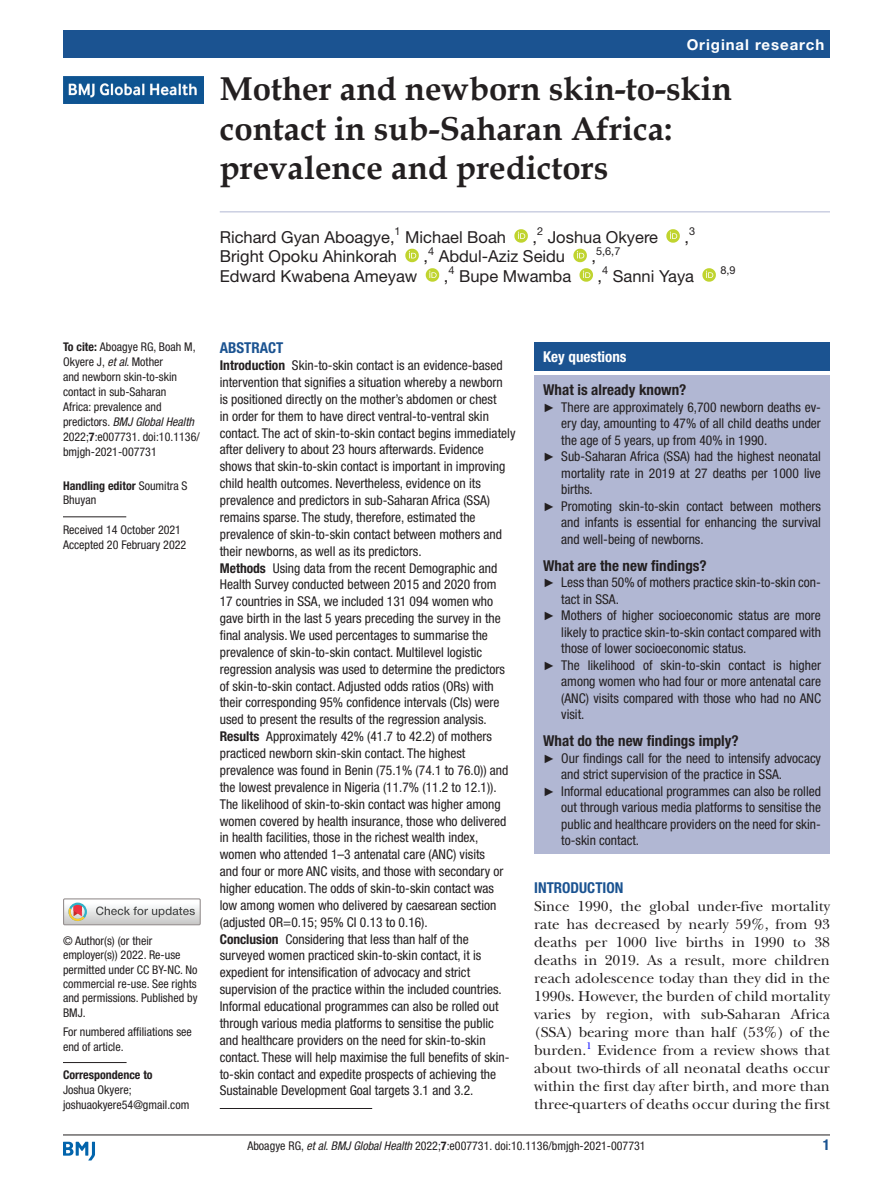
<style>
.page{position:relative;width:893px;height:1191px;background:#fff}
.page>*{position:absolute;margin:0;border:0;box-sizing:border-box;transform-origin:0 0}
.t1{font:700 33px/39px "Book Antiqua";color:#231f20}
.t2{font:16.5px "Helvetica Neue LT Std";color:#231f20}
.t3{font:15px/18px "New Baskerville";color:#231f20;text-align:justify}
.t4{font:700 condensed 15px "Helvetica Neue LT Std";color:#231f20}
.t5{font:700 condensed 15px "Helvetica Neue LT Std";color:#1b5391}
.t6{font:700 15px "Helvetica Neue LT Std";letter-spacing:.065em;color:#fff}
.t7{font:700 condensed 15px "Helvetica Neue LT Std";color:#fff}
.t8{font:condensed 13.5px/16.8px "Helvetica Neue LT Std";color:#231f20}
.t9{font:condensed 12px/15px "Helvetica Neue LT Std";color:#231f20}
.t10{font:700 condensed 12px "Helvetica Neue LT Std";color:#231f20}
.t11{font:10.95px "Helvetica Neue LT Std";color:#231f20}
.s1{font-weight:700}
.s2{font-style:italic}
.s3{font-family:"Arial";font-stretch:normal;font-size:12px}
</style>
<div class="page">
<hr style="left:63px;top:1134px;width:767px;height:1px;background:#231f20">
<svg style="left:63px;top:1141px;width:32px;height:19px"></svg>
<div style="left:63px;top:898px;width:138px;height:27px;border:1px solid #969090"></div>
<svg style="left:64px;top:899px;width:136px;height:25px"></svg>
<hr style="left:220px;top:211px;width:610px;height:1px;background:#b1b7d3">
<svg style="left:514px;top:229px;width:14px;height:14px"></svg>
<svg style="left:666px;top:229px;width:14px;height:14px"></svg>
<svg style="left:405px;top:249px;width:14px;height:13px"></svg>
<svg style="left:573px;top:249px;width:14px;height:13px"></svg>
<svg style="left:426px;top:268px;width:13px;height:14px"></svg>
<svg style="left:579px;top:268px;width:14px;height:14px"></svg>
<svg style="left:702px;top:268px;width:14px;height:14px"></svg>
<div style="left:63px;top:31px;width:767px;height:27px;background:#1b5391"></div>
<hr style="left:63px;top:516px;width:63px;height:1px;background:#231f20">
<hr style="left:63px;top:1062px;width:64px;height:1px;background:#231f20">
<img style="left:63px;top:77px;width:141px;height:27px">
<hr style="left:220px;top:1108px;width:152px;height:1px;background:#231f20">
<div style="left:534px;top:342px;width:296px;height:29px;background:#1b5391"></div>
<div style="left:534px;top:375px;width:296px;height:479px;background:#b1b7d3"></div>
<p class="t6" style="left:687px;top:35px;width:139px">Original research</p>
<h1 class="t1" style="left:220px;top:70px;width:514px">Mother and newborn skin-to-skin contact in sub-Saharan Africa: prevalence and predictors</h1>
<p class="t2" style="left:220px;top:227px;width:176px">Richard Gyan Aboagye,</p>
<p class="t11" style="left:395px;top:225px;width:8px">1</p>
<p class="t2" style="left:405px;top:227px;width:102px">Michael Boah</p>
<p class="t11" style="left:537px;top:225px;width:8px">2</p>
<p class="t2" style="left:548px;top:227px;width:112px">Joshua Okyere</p>
<p class="t2" style="left:684px;top:227px;width:6px">,</p>
<p class="t11" style="left:689px;top:225px;width:8px">3</p>
<p class="t2" style="left:532px;top:227px;width:6px">,</p>
<p class="t11" style="left:428px;top:244px;width:8px">4</p>
<p class="t2" style="left:439px;top:246px;width:128px">Abdul-Aziz Seidu</p>
<p class="t11" style="left:596px;top:244px;width:26px">5,6,7</p>
<p class="t2" style="left:220px;top:246px;width:179px">Bright Opoku Ahinkorah</p>
<p class="t2" style="left:423px;top:246px;width:6px">,</p>
<p class="t2" style="left:591px;top:246px;width:6px">,</p>
<p class="t11" style="left:448px;top:264px;width:8px">4</p>
<p class="t2" style="left:459px;top:266px;width:114px">Bupe Mwamba</p>
<p class="t2" style="left:598px;top:266px;width:6px">,</p>
<p class="t11" style="left:602px;top:264px;width:8px">4</p>
<p class="t2" style="left:613px;top:266px;width:83px">Sanni Yaya</p>
<p class="t11" style="left:720px;top:264px;width:17px">8,9</p>
<p class="t2" style="left:220px;top:266px;width:199px">Edward Kwabena Ameyaw</p>
<p class="t2" style="left:444px;top:266px;width:6px">,</p>
<p class="t9" style="left:63px;top:339px;width:138px"><span class="s1">To cite:</span> Aboagye RG, Boah M,<br>Okyere J, <span class="s2">et al</span>. Mother<br>and newborn skin-to-skin contact in sub-Saharan<br>Africa: prevalence and predictors. <span class="s2">BMJ Global Health<br></span>2022;<span class="s1">7</span>:e007731. doi:10.1136/ bmjgh-2021-007731</p>
<p class="t9" style="left:63px;top:478px;width:126px;line-height:14.4px"><span class="s1">Handling editor</span> Soumitra S<br>Bhuyan</p>
<p class="t9" style="left:63px;top:522px;width:125px">Received 14 October 2021<br>Accepted 20 February 2022</p>
<p class="t9" style="left:63px;top:933px;width:136px;line-height:14.4px">© Author(s) (or their employer(s)) 2022. Re-use permitted under CC BY-NC. No commercial re-use. See rights and permissions. Published by<br>BMJ.</p>
<p class="t9" style="left:63px;top:1024px;width:130px">For numbered affiliations see end of article.</p>
<p class="t10" style="left:63px;top:1067px;width:91px">Correspondence to</p>
<p class="t9" style="left:63px;top:1082px;width:128px">Joshua Okyere; joshuaokyere54@gmail.com</p>
<p class="t5" style="left:220px;top:339px;width:65px">ABSTRACT</p>
<p class="t8" style="left:220px;top:357px;width:297px"><span class="s1">Introduction</span> Skin-to-skin contact is an evidence-based intervention that signifies a situation whereby a newborn<br>is positioned directly on the mother’s abdomen or chest<br>in order for them to have direct ventral-to-ventral skin contact. The act of skin-to-skin contact begins immediately after delivery to about 23 hours afterwards. Evidence shows that skin-to-skin contact is important in improving child health outcomes. Nevertheless, evidence on its prevalence and predictors in sub-Saharan Africa (SSA) remains sparse. The study, therefore, estimated the prevalence of skin-to-skin contact between mothers and their newborns, as well as its predictors.<br><span class="s1">Methods</span> Using data from the recent Demographic and Health Survey conducted between 2015 and 2020 from<br>17 countries in SSA, we included 131 094 women who gave birth in the last 5 years preceding the survey in the final analysis. We used percentages to summarise the prevalence of skin-to-skin contact. Multilevel logistic regression analysis was used to determine the predictors of skin-to-skin contact. Adjusted odds ratios (ORs) with their corresponding 95% confidence intervals (CIs) were used to present the results of the regression analysis.<br><span class="s1">Results</span> Approximately 42% (41.7 to 42.2) of mothers practiced newborn skin-skin contact. The highest prevalence was found in Benin (75.1% (74.1 to 76.0)) and the lowest prevalence in Nigeria (11.7% (11.2 to 12.1)).<br>The likelihood of skin-to-skin contact was higher among women covered by health insurance, those who delivered in health facilities, those in the richest wealth index, women who attended 1–3 antenatal care (ANC) visits<br>and four or more ANC visits, and those with secondary or higher education. The odds of skin-to-skin contact was<br>low among women who delivered by caesarean section (adjusted OR=0.15; 95% CI 0.13 to 0.16).<br><span class="s1">Conclusion</span> Considering that less than half of the surveyed women practiced skin-to-skin contact, it is expedient for intensification of advocacy and strict supervision of the practice within the included countries.<br>Informal educational programmes can also be rolled out through various media platforms to sensitise the public and healthcare providers on the need for skin-to-skin contact. These will help maximise the full benefits of skin&shy;to-skin contact and expedite prospects of achieving the Sustainable Development Goal targets 3.1 and 3.2.</p>
<p class="t7" style="left:543px;top:348px;width:85px">Key questions</p>
<p class="t4" style="left:543px;top:380px;width:145px">What is already known?</p>
<p class="t8" style="left:543px;top:398px;width:279px"><span class="s3">►</span> There are approximately 6,700 newborn deaths ev-</p>
<p class="t8" style="left:561px;top:415px;width:261px">ery day, amounting to 47% of all child deaths under</p>
<p class="t8" style="left:561px;top:431px;width:208px">the age of 5 years, up from 40% in 1990.</p>
<p class="t8" style="left:543px;top:448px;width:279px"><span class="s3">►</span> Sub-Saharan Africa (SSA) had the highest neonatal</p>
<p class="t8" style="left:561px;top:464px;width:261px">mortality rate in 2019 at 27 deaths per 1000 live</p>
<p class="t8" style="left:561px;top:481px;width:33px">births.</p>
<p class="t8" style="left:543px;top:497px;width:279px"><span class="s3">►</span> Promoting skin-to-skin contact between mothers</p>
<p class="t8" style="left:561px;top:514px;width:261px">and infants is essential for enhancing the survival</p>
<p class="t8" style="left:561px;top:530px;width:144px">and well-being of newborns.</p>
<p class="t4" style="left:543px;top:556px;width:165px">What are the new findings?</p>
<p class="t8" style="left:543px;top:574px;width:279px"><span class="s3">►</span> Less than 50% of mothers practice skin-to-skin con-</p>
<p class="t8" style="left:561px;top:590px;width:59px">tact in SSA.</p>
<p class="t8" style="left:543px;top:607px;width:279px"><span class="s3">►</span> Mothers of higher socioeconomic status are more</p>
<p class="t8" style="left:561px;top:623px;width:261px">likely to practice skin-to-skin contact compared with</p>
<p class="t8" style="left:561px;top:640px;width:187px">those of lower socioeconomic status.</p>
<p class="t8" style="left:543px;top:656px;width:279px"><span class="s3">►</span> The likelihood of skin-to-skin contact is higher</p>
<p class="t8" style="left:561px;top:673px;width:261px">among women who had four or more antenatal care</p>
<p class="t8" style="left:561px;top:689px;width:261px">(ANC) visits compared with those who had no ANC</p>
<p class="t8" style="left:561px;top:706px;width:25px">visit.</p>
<p class="t4" style="left:543px;top:731px;width:197px">What do the new findings imply?</p>
<p class="t8" style="left:543px;top:749px;width:279px"><span class="s3">►</span> Our findings call for the need to intensify advocacy</p>
<p class="t8" style="left:561px;top:766px;width:222px">and strict supervision of the practice in SSA.</p>
<p class="t8" style="left:543px;top:782px;width:279px"><span class="s3">►</span> Informal educational programmes can also be rolled</p>
<p class="t8" style="left:561px;top:799px;width:261px">out through various media platforms to sensitise the</p>
<p class="t8" style="left:561px;top:815px;width:261px">public and healthcare providers on the need for skin-</p>
<p class="t8" style="left:561px;top:832px;width:79px">to-skin contact.</p>
<p class="t5" style="left:534px;top:879px;width:91px">INTRODUCTION</p>
<p class="t3" style="left:534px;top:897px;width:297px">Since 1990, the global under-five mortality rate has decreased by nearly 59%, from 93 deaths per 1000 live births in 1990 to 38 deaths in 2019. As a result, more children reach adolescence today than they did in the 1990s. However, the burden of child mortality varies by region, with sub-Saharan Africa (SSA) bearing more than half (53%) of the burden.<sup>1</sup> Evidence from a review shows that about two-thirds of all neonatal deaths occur within the first day after birth, and more than three-quarters of deaths occur during the first</p>
<p class="t9" style="left:247px;top:1137px;width:400px">Aboagye RG, <span class="s2">et al</span>. <span class="s2">BMJ Global Health</span> 2022;<span class="s1">7</span>:e007731. doi:10.1136/bmjgh-2021-007731</p>
<p class="t5" style="left:823px;top:1135px;width:9px">1</p>
</div>
